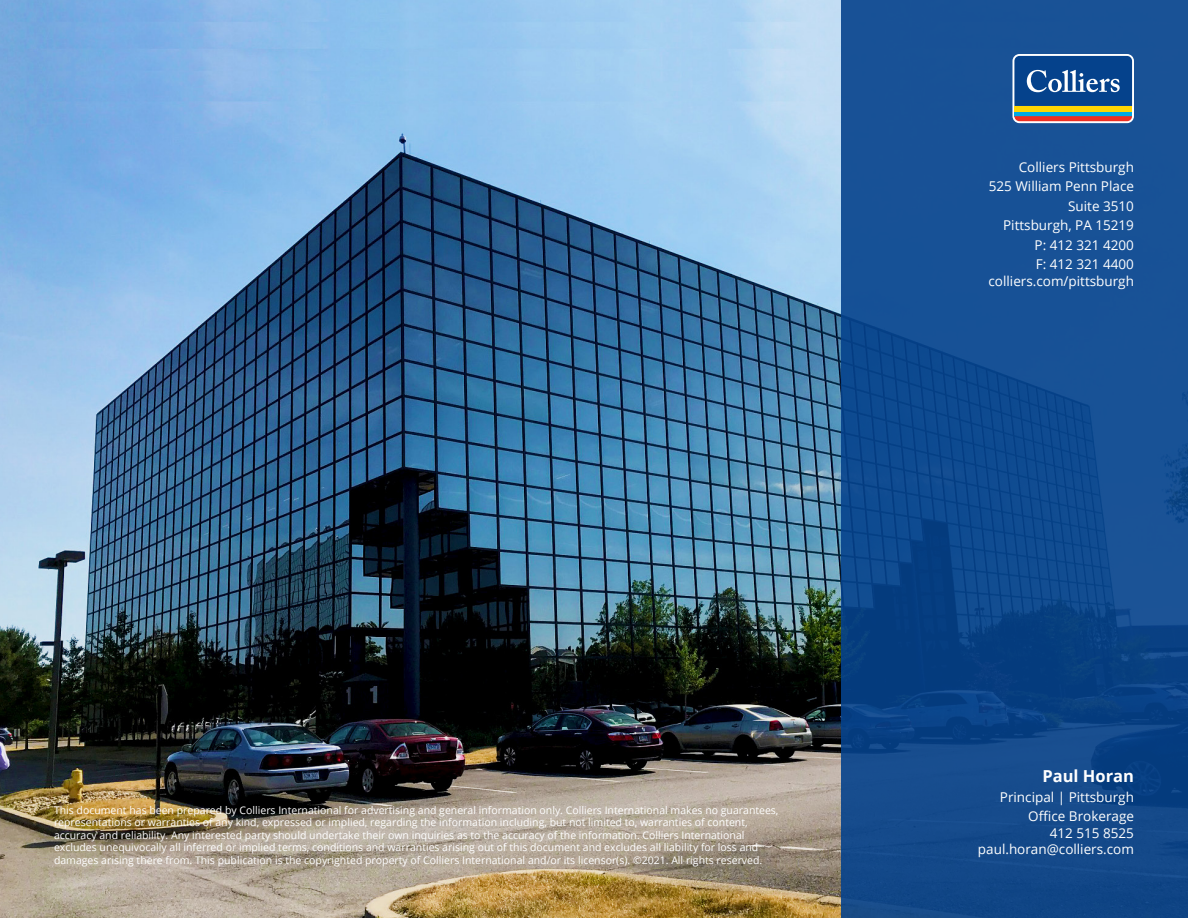
<style>
.page{position:relative;width:1188px;height:918px;background:#fff}
.page>*{position:absolute;margin:0;border:0;box-sizing:border-box;transform-origin:0 0}
.t1{font:700 16.5px "Open Sans";color:#fff}
.t2{font:13.5px/16.5px "Open Sans";color:#fff;text-align:right}
.t3{font:10.5px/12.6px "Open Sans";color:#fff}
</style>
<div class="page">
<img style="left:0;top:0;width:841px;height:918px">
<div style="left:841px;top:0;width:347px;height:918px;background:linear-gradient(to bottom,#185399,#0c4384)"></div>
<svg style="left:1012px;top:54px;width:122px;height:69px"></svg>
<div style="left:1014px;top:111px;width:118px;height:5px;background:#00a8e4"></div>
<div style="left:1014px;top:106px;width:118px;height:5px;background:#fed503"></div>
<svg style="left:1014px;top:116px;width:118px;height:5px"></svg>
<svg style="left:1014px;top:56px;width:118px;height:50px;background:#215798"></svg>
<p class="t3" style="left:54px;top:803px;width:726px">This document has been prepared by Colliers International for advertising and general information only. Colliers International makes no guarantees, representations or warranties of any kind, expressed or implied, regarding the information including, but not limited to, warranties of content, accuracy and reliability. Any interested party should undertake their own inquiries as to the accuracy of the information. Colliers International excludes unequivocally all inferred or implied terms, conditions and warranties arising out of this document and excludes all liability for loss and damages arising there from. This publication is the copyrighted property of Colliers International and/or its licensor(s). ©2021. All rights reserved.</p>
<p class="t2" style="left:1019px;top:158px;width:117px">Colliers Pittsburgh</p>
<p class="t2" style="left:989px;top:178px;width:147px">525 William Penn Place</p>
<p class="t2" style="left:1068px;top:197px;width:67px">Suite 3510</p>
<p class="t2" style="left:1003px;top:217px;width:132px">Pittsburgh, PA 15219</p>
<p class="t2" style="left:1035px;top:236px;width:101px">P: 412 321 4200</p>
<p class="t2" style="left:989px;top:256px;width:147px">F: 412 321 4400 colliers.com/pittsburgh</p>
<p class="t1" style="left:1042px;top:764px;width:93px">Paul Horan</p>
<p class="t2" style="left:1000px;top:788px;width:136px">Principal | Pittsburgh</p>
<p class="t2" style="left:1028px;top:808px;width:107px">Office Brokerage</p>
<p class="t2" style="left:1050px;top:824px;width:86px">412 515 8525</p>
<p class="t2" style="left:978px;top:841px;width:158px">paul.horan@colliers.com</p>
</div>
